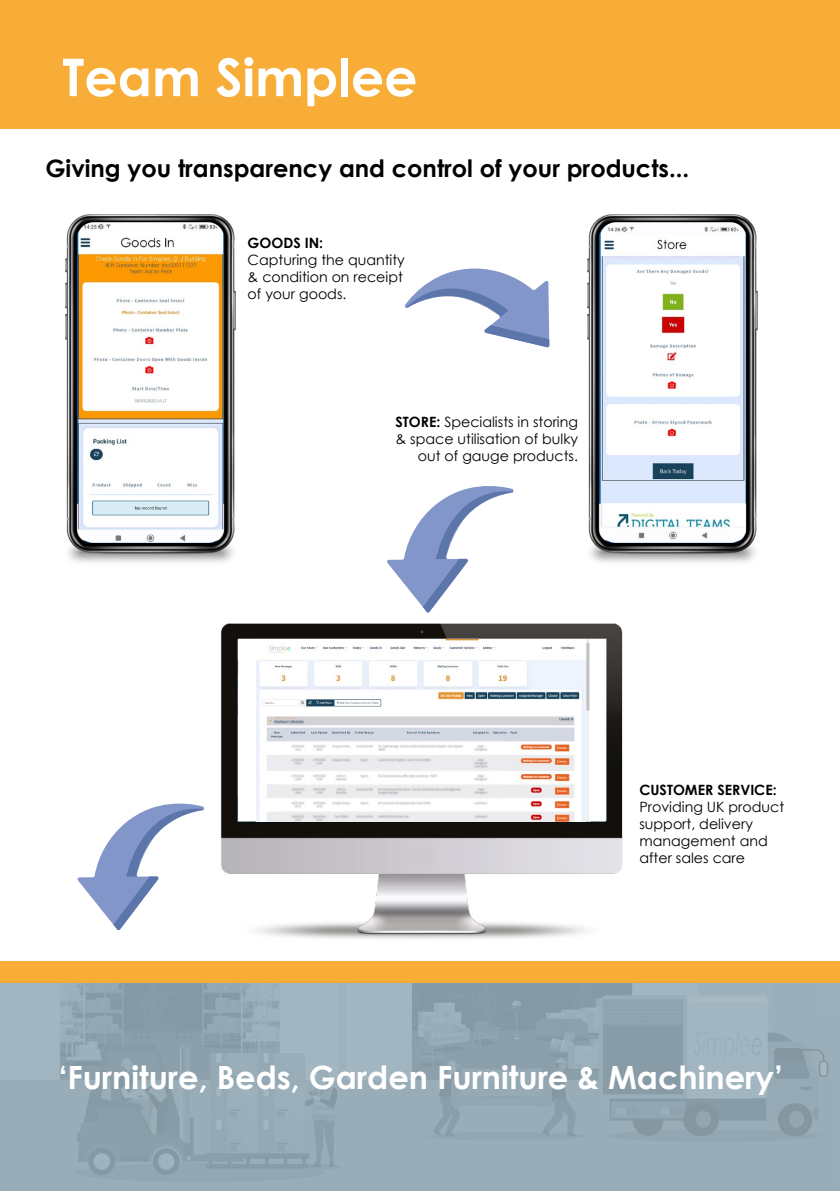
<style>
.page{position:relative;width:840px;height:1191px;background:#fff}
.page>*{position:absolute;margin:0;border:0;box-sizing:border-box;transform-origin:0 0}
.t1{font:700 52px "Century Gothic";color:#fff}
.t2{font:700 32px "Century Gothic";color:#fff}
.t3{font:700 24px "Century Gothic";color:#000}
.t4{font:14.2px/17px "Century Gothic";color:#000}
.t5{font:700 14.2px "Century Gothic";color:#000}
.s1{font-weight:700}
</style>
<div class="page">
<img style="left:0;top:983px;width:839px;height:208px">
<div style="left:0;top:0;width:839px;height:128px;background:#f8ad39"></div>
<img style="left:65px;top:214px;width:171px;height:349px">
<img style="left:587px;top:214px;width:171px;height:349px">
<img style="left:204px;top:623px;width:419px;height:316px">
<img style="left:256px;top:639px;width:333px;height:182px">
<img style="left:78px;top:222px;width:145px;height:321px">
<img style="left:600px;top:222px;width:145px;height:321px">
<svg style="left:404px;top:268px;width:145px;height:79px"></svg>
<svg style="left:387px;top:486px;width:126px;height:127px"></svg>
<svg style="left:77px;top:803px;width:127px;height:127px"></svg>
<div style="left:0;top:961px;width:839px;height:22px;background:#f8ad39"></div>
<h1 class="t1" style="left:62px;top:45px;width:356px">Team Simplee</h1>
<h3 class="t3" style="left:45px;top:153px;width:645px">Giving you transparency and control of your products...</h3>
<p class="t5" style="left:247px;top:233px;width:77px">GOODS IN:</p>
<p class="t4" style="left:247px;top:251px;width:159px">Capturing the quantity &amp; condition on receipt of your goods.</p>
<p class="t4" style="left:395px;top:413px;width:184px;text-align:right"><span class="s1">STORE:</span> Specialists in storing &amp; space utilisation of bulky out of gauge products.</p>
<p class="t5" style="left:639px;top:781px;width:139px">CUSTOMER SERVICE:</p>
<p class="t4" style="left:639px;top:798px;width:146px">Providing UK product support, delivery management and after sales care</p>
<h2 class="t2" style="left:58px;top:1057px;width:725px">‘Furniture, Beds, Garden Furniture &amp; Machinery’</h2>
</div>
